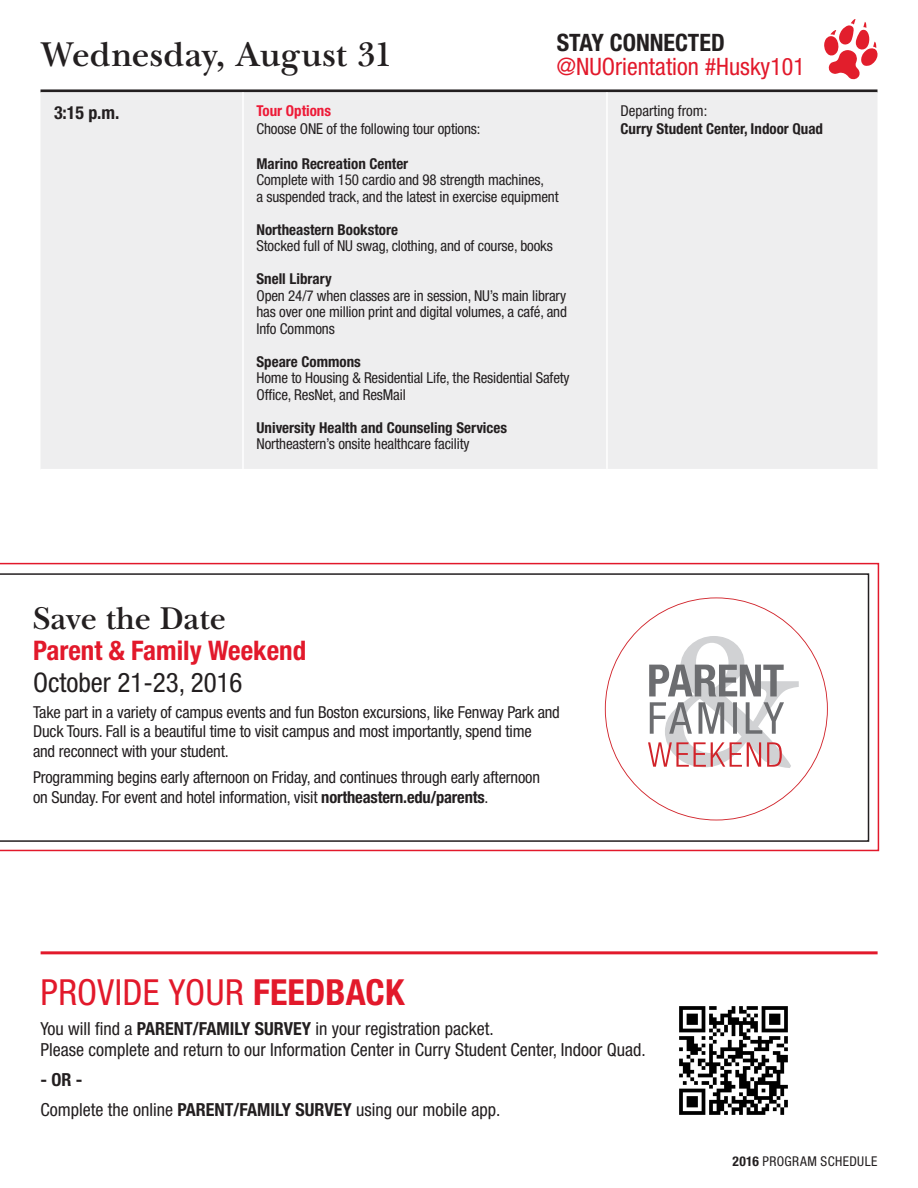
<style>
.page{position:relative;width:918px;height:1188px;background:#fff}
.page>*{position:absolute;margin:0;border:0;box-sizing:border-box;transform-origin:0 0}
.Table_Time{font:condensed 36px "Helvetica Neue LT Std";letter-spacing:.01em;color:#e2192b}
.Head_Date{font:600 36px "New Baskerville ITC Std";letter-spacing:.005em;color:#231f20}
.Table_Time-2{font:600 33px "New Baskerville ITC Std";color:#231f20}
.Table_Time-3{font:700 condensed 27px "Helvetica Neue LT Std";color:#e2192b}
.Table_Time-4{font:condensed 27px "Helvetica Neue LT Std";color:#231f20}
.Table_Event_and_Loca{font:condensed 24px "Helvetica Neue LT Std";color:#e2192b}
.Table_Event_and_Loca-2{font:700 condensed 24px "Helvetica Neue LT Std";color:#231f20}
.Table_Time-5{font:condensed 18px/21px "Helvetica Neue LT Std";color:#231f20}
.Table_Time-6{font:700 condensed 18px "Helvetica Neue LT Std";color:#231f20}
.Table_Event_and_Loca-3{font:condensed 16.5px/19.5px "Helvetica Neue LT Std";letter-spacing:-.01em;color:#231f20}
.Table_Event_and_Loca-4{font:condensed 15px/16.5px "Helvetica Neue LT Std";letter-spacing:-.01em;color:#231f20}
.Table_Event_and_Loca-5{font:700 condensed 15px "Helvetica Neue LT Std";color:#231f20}
.Table_Event_and_Loca-6{font:700 condensed 15px "Helvetica Neue LT Std";color:#ed1a37}
.t1{font:condensed 13.5px "Helvetica Neue LT Std";letter-spacing:.03em;color:#231f20}
.s1{font-weight:700}
</style>
<div class="page">
<svg style="left:824px;top:19px;width:54px;height:60px"></svg>
<hr style="left:40px;top:89px;width:838px;height:3px;background:#231f20">
<div style="left:40px;top:92px;width:838px;height:377px;background:#eeeeef"></div>
<hr style="left:242px;top:92px;width:2px;height:377px;background:#fff">
<hr style="left:606px;top:92px;width:2px;height:377px;background:#fff">
<hr style="left:41px;top:951px;width:837px;height:3px;background:#e2192b">
<img style="left:679px;top:1006px;width:109px;height:109px">
<svg style="left:0;top:563px;width:879px;height:288px"></svg>
<p class="Head_Date" style="left:40px;top:34px;width:353px">Wednesday, August 31</p>
<p class="Table_Event_and_Loca-2" style="left:557px;top:28px;width:169px">STAY CONNECTED</p>
<p class="Table_Event_and_Loca" style="left:557px;top:52px;width:250px">@NUOrientation #Husky101</p>
<p class="Table_Time-6" style="left:54px;top:101px;width:67px">3:15 p.m.</p>
<p class="Table_Event_and_Loca-6" style="left:256px;top:102px;width:76px">Tour Options</p>
<p class="Table_Event_and_Loca-4" style="left:256px;top:121px;width:226px">Choose ONE of the following tour options:</p>
<p class="Table_Event_and_Loca-5" style="left:256px;top:155px;width:153px">Marino Recreation Center</p>
<p class="Table_Event_and_Loca-4" style="left:256px;top:172px;width:289px">Complete with 150 cardio and 98 strength machines,</p>
<p class="Table_Event_and_Loca-4" style="left:256px;top:188px;width:304px">a suspended track, and the latest in exercise equipment</p>
<p class="Table_Event_and_Loca-5" style="left:256px;top:221px;width:143px">Northeastern Bookstore</p>
<p class="Table_Event_and_Loca-4" style="left:256px;top:238px;width:298px">Stocked full of NU swag, clothing, and of course, books</p>
<p class="Table_Event_and_Loca-5" style="left:256px;top:270px;width:77px">Snell Library</p>
<p class="Table_Event_and_Loca-4" style="left:256px;top:287px;width:311px">Open 24/7 when classes are in session, NU’s main library</p>
<p class="Table_Event_and_Loca-4" style="left:256px;top:304px;width:312px">has over one million print and digital volumes, a café, and<br>Info Commons</p>
<p class="Table_Event_and_Loca-5" style="left:256px;top:353px;width:106px">Speare Commons</p>
<p class="Table_Event_and_Loca-4" style="left:256px;top:370px;width:315px">Home to Housing &amp; Residential Life, the Residential Safety<br>Office, ResNet, and ResMail</p>
<p class="Table_Event_and_Loca-5" style="left:256px;top:419px;width:252px">University Health and Counseling Services</p>
<p class="Table_Event_and_Loca-4" style="left:256px;top:436px;width:215px">Northeastern’s onsite healthcare facility</p>
<p class="Table_Event_and_Loca-4" style="left:620px;top:103px;width:88px">Departing from:</p>
<p class="Table_Event_and_Loca-5" style="left:620px;top:120px;width:204px">Curry Student Center, Indoor Quad</p>
<p class="Table_Time-2" style="left:33px;top:599px;width:195px">Save the Date</p>
<p class="Table_Time-3" style="left:33px;top:634px;width:275px">Parent &amp; Family Weekend</p>
<p class="Table_Time-4" style="left:33px;top:666px;width:211px">October 21-23, 2016</p>
<p class="Table_Event_and_Loca-3" style="left:33px;top:702px;width:528px">Take part in a variety of campus events and fun Boston excursions, like Fenway Park and<br>Duck Tours. Fall is a beautiful time to visit campus and most importantly, spend time<br>and reconnect with your student.</p>
<p class="Table_Event_and_Loca-3" style="left:33px;top:767px;width:509px">Programming begins early afternoon on Friday, and continues through early afternoon on Sunday. For event and hotel information, visit <span class="s1">northeastern.edu/parents</span>.</p>
<p class="Table_Time" style="left:40px;top:972px;width:365px">PROVIDE YOUR <span class="s1">FEEDBACK</span></p>
<p class="Table_Time-5" style="left:40px;top:1018px;width:607px">You will find a <span class="s1">PARENT/FAMILY SURVEY</span> in your registration packet.<br>Please complete and return to our Information Center in Curry Student Center, Indoor Quad.</p>
<p class="Table_Time-6" style="left:40px;top:1069px;width:43px">- OR -</p>
<p class="Table_Time-5" style="left:40px;top:1099px;width:462px">Complete the online <span class="s1">PARENT/FAMILY SURVEY</span> using our mobile app.</p>
<p class="t1" style="left:733px;top:1154px;width:146px"><span class="s1">2016</span> PROGRAM SCHEDULE</p>
</div>
